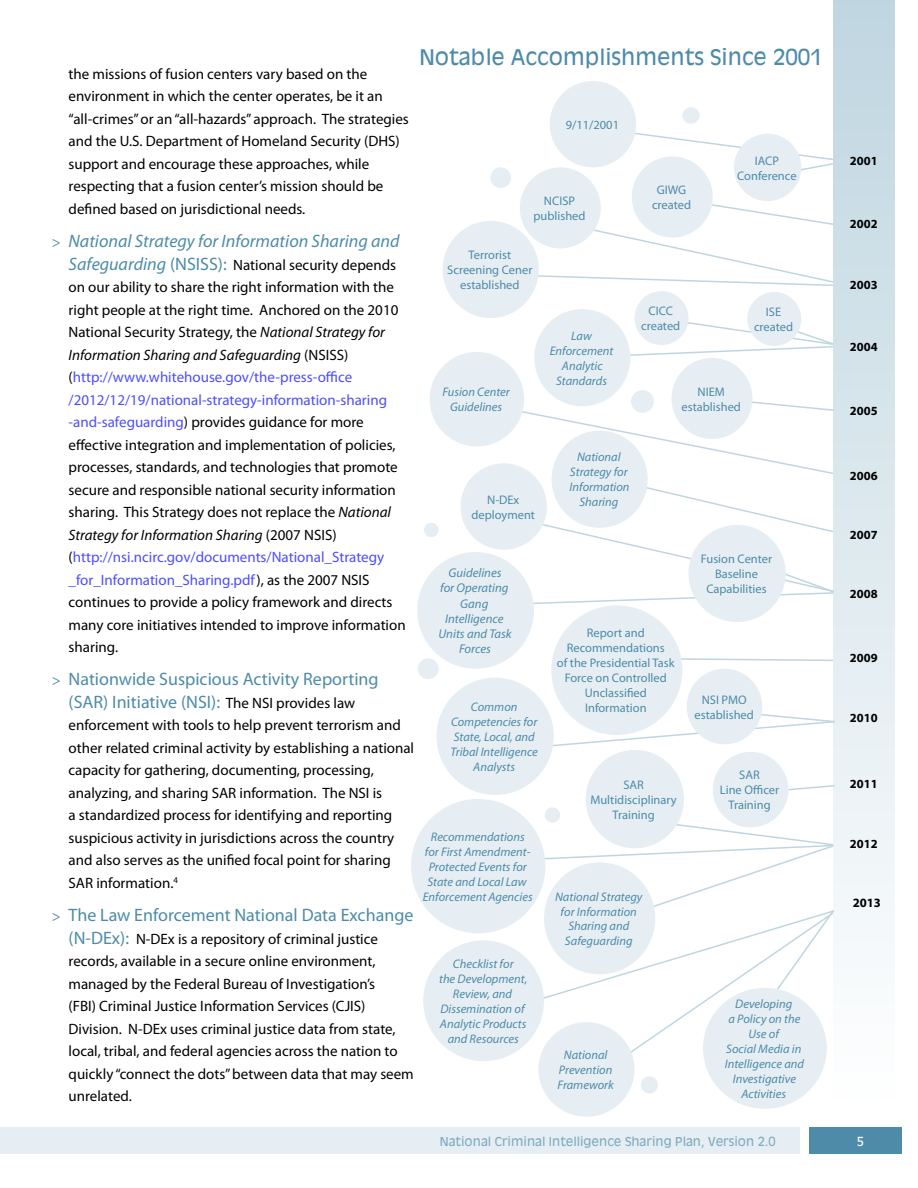
<style>
.page{position:relative;width:918px;height:1188px;background:#fff}
.page>*{position:absolute;margin:0;border:0;box-sizing:border-box;transform-origin:0 0}
.Headline{font:21px "Antique Olive";color:#4d8ba9}
.bullet_new{font:18px/22.5px "Myriad Pro";color:#4d8ba9;text-align:center}
.bullet_new-2{font:italic 18px "Myriad Pro";color:#4d8ba9}
.bullet_new-3{font:15px/22.5px "Myriad Pro";color:#000}
.graph_text{font:italic 12.75px/15.3px "Myriad Pro";color:#4d8ba9;text-align:center}
.date{font:700 12.75px "Myriad Pro";color:#000}
.graph_text-2{font:italic 12.45px/15px "Myriad Pro";color:#4d8ba9;text-align:center}
.graph_text-3{font:12.45px/15px "Myriad Pro";color:#4d8ba9;text-align:center}
.date-2{font:700 12.45px "Myriad Pro";color:#000}
.t1{font:12px "Antique Olive";color:#80acc1}
.t2{font:12px "Antique Olive";color:#fff}
.s1{font-style:normal;font-size:15px}
.s2{font-style:italic;font-size:18px;color:#4d8ba9}
.s3{font-size:18px;color:#4d8ba9}
.s4{font-style:italic}
.s5{color:#4d4dff}
.s6{font-size:15px}
.s7{font-size:15px;color:#000}
</style>
<div class="page">
<div style="left:809px;top:1128px;width:93px;height:26px;background:#4d8ba9"></div>
<div style="left:0;top:1128px;width:799px;height:26px;background:#e6eef3"></div>
<svg style="left:565px;top:131px;width:268px;height:50px"></svg>
<svg style="left:681px;top:658px;width:152px;height:4px"></svg>
<div style="left:833px;top:0;width:61px;height:1117px;background:linear-gradient(to bottom,#bfd6e0,#fff)"></div>
<div style="left:490px;top:167px;width:21px;height:21px;background:#e6eef3;border-radius:50%"></div>
<div style="left:641px;top:1076px;width:17px;height:18px;background:#e6eef3;border-radius:50%"></div>
<div style="left:424px;top:523px;width:15px;height:14px;background:#e6eef3;border-radius:50%"></div>
<div style="left:682px;top:107px;width:18px;height:17px;background:#e6eef3;border-radius:50%"></div>
<div style="left:545px;top:807px;width:15px;height:16px;background:#e6eef3;border-radius:50%"></div>
<div style="left:418px;top:658px;width:21px;height:21px;background:#e6eef3;border-radius:50%"></div>
<div style="left:631px;top:390px;width:23px;height:23px;background:#e6eef3;border-radius:50%"></div>
<svg style="left:520px;top:194px;width:329px;height:93px"></svg>
<svg style="left:615px;top:317px;width:242px;height:42px"></svg>
<div style="left:550px;top:81px;width:86px;height:86px;background:#e6eef3;border-radius:50%"></div>
<div style="left:520px;top:167px;width:81px;height:81px;background:#e6eef3;border-radius:50%"></div>
<div style="left:430px;top:352px;width:94px;height:94px;background:#e6eef3;border-radius:50%"></div>
<svg style="left:477px;top:398px;width:364px;height:209px"></svg>
<div style="left:417px;top:552px;width:117px;height:117px;background:#e6eef3;border-radius:50%"></div>
<div style="left:688px;top:525px;width:98px;height:97px;background:#e6eef3;border-radius:50%"></div>
<div style="left:460px;top:463px;width:87px;height:87px;background:#e6eef3;border-radius:50%"></div>
<svg style="left:553px;top:710px;width:283px;height:43px"></svg>
<svg style="left:788px;top:784px;width:48px;height:7px"></svg>
<div style="left:436px;top:678px;width:118px;height:117px;background:#e6eef3;border-radius:50%"></div>
<svg style="left:467px;top:815px;width:371px;height:267px"></svg>
<div style="left:586px;top:750px;width:98px;height:98px;background:#e6eef3;border-radius:50%"></div>
<div style="left:687px;top:669px;width:75px;height:75px;background:#e6eef3;border-radius:50%"></div>
<div style="left:423px;top:940px;width:121px;height:121px;background:#e6eef3;border-radius:50%"></div>
<div style="left:713px;top:752px;width:75px;height:75px;background:#e6eef3;border-radius:50%"></div>
<div style="left:443px;top:221px;width:96px;height:97px;background:#e6eef3;border-radius:50%"></div>
<div style="left:632px;top:156px;width:81px;height:81px;background:#e6eef3;border-radius:50%"></div>
<div style="left:672px;top:358px;width:81px;height:81px;background:#e6eef3;border-radius:50%"></div>
<div style="left:538px;top:1022px;width:97px;height:95px;background:#e6eef3;border-radius:50%"></div>
<div style="left:534px;top:309px;width:96px;height:97px;background:#e6eef3;border-radius:50%"></div>
<div style="left:635px;top:291px;width:54px;height:54px;background:#e6eef3;border-radius:50%"></div>
<div style="left:552px;top:431px;width:96px;height:97px;background:#e6eef3;border-radius:50%"></div>
<div style="left:411px;top:799px;width:134px;height:134px;background:#e6eef3;border-radius:50%"></div>
<div style="left:544px;top:862px;width:111px;height:112px;background:#e6eef3;border-radius:50%"></div>
<div style="left:703px;top:988px;width:124px;height:121px;background:#e6eef3;border-radius:50%"></div>
<div style="left:551px;top:605px;width:131px;height:130px;background:#e6eef3;border-radius:50%"></div>
<div style="left:747px;top:292px;width:54px;height:54px;background:#e6eef3;border-radius:50%"></div>
<div style="left:734px;top:134px;width:67px;height:67px;background:#e6eef3;border-radius:50%"></div>
<p class="bullet_new-3" style="left:69px;top:62px;width:342px">the missions of fusion centers vary based on the environment in which the center operates, be it an “all-crimes” or an “all-hazards” approach. The strategies and the U.S. Department of Homeland Security (DHS) support and encourage these approaches, while respecting that a fusion center’s mission should be defined based on jurisdictional needs.</p>
<p class="bullet_new-2" style="left:52px;top:230px;width:349px"><span class="s1">&gt;</span> National Strategy for Information Sharing and</p>
<p class="bullet_new-3" style="left:69px;top:253px;width:339px"><span class="s2">Safeguarding</span> <span class="s3">(NSISS):</span> National security depends on our ability to share the right information with the right people at the right time. Anchored on the 2010<br>National Security Strategy, the <span class="s4">National Strategy for Information Sharing and Safeguarding</span> (NSISS) (<span class="s5">http://www.whitehouse.gov/the-press-office /2012/12/19/national-strategy-information-sharing -and-safeguarding</span>) provides guidance for more effective integration and implementation of policies, processes, standards, and technologies that promote secure and responsible national security information sharing. This Strategy does not replace the <span class="s4">National Strategy for Information Sharing</span> (2007 NSIS) (<span class="s5">http://nsi.ncirc.gov/documents/National_Strategy _for_Information_Sharing.pdf</span>), as the 2007 NSIS continues to provide a policy framework and directs many core initiatives intended to improve information sharing.</p>
<p class="bullet_new" style="left:52px;top:668px;width:328px"><span class="s6">&gt;</span> Nationwide Suspicious Activity Reporting (SAR) Initiative (NSI): <span class="s7">The NSI provides law</span></p>
<p class="bullet_new-3" style="left:69px;top:714px;width:347px">enforcement with tools to help prevent terrorism and other related criminal activity by establishing a national capacity for gathering, documenting, processing, analyzing, and sharing SAR information. The NSI is<br>a standardized process for identifying and reporting suspicious activity in jurisdictions across the country and also serves as the unified focal point for sharing SAR information.<sup>4</sup></p>
<p class="bullet_new" style="left:52px;top:904px;width:363px"><span class="s6">&gt;</span> The Law Enforcement National Data Exchange</p>
<p class="bullet_new-3" style="left:69px;top:927px;width:347px"><span class="s3">(N-DEx):</span> N-DEx is a repository of criminal justice records, available in a secure online environment, managed by the Federal Bureau of Investigation’s<br>(FBI) Criminal Justice Information Services (CJIS)<br>Division. N-DEx uses criminal justice data from state, local, tribal, and federal agencies across the nation to quickly “connect the dots” between data that may seem unrelated.</p>
<p class="Headline" style="left:419px;top:43px;width:405px">Notable Accomplishments Since 2001</p>
<p class="graph_text-3" style="left:566px;top:117px;width:55px">9/11/2001</p>
<p class="graph_text-3" style="left:534px;top:193px;width:54px">NCISP published</p>
<p class="graph_text-3" style="left:447px;top:247px;width:87px">Terrorist<br>Screening Cener established</p>
<p class="graph_text-2" style="left:442px;top:385px;width:69px">Fusion Center<br>Guidelines</p>
<p class="graph_text-2" style="left:571px;top:328px;width:22px">Law</p>
<p class="graph_text-2" style="left:550px;top:343px;width:65px">Enforcement<br>Analytic</p>
<p class="graph_text-2" style="left:556px;top:373px;width:52px">Standards</p>
<p class="graph_text-3" style="left:652px;top:182px;width:41px">GIWG created</p>
<p class="graph_text-3" style="left:641px;top:303px;width:41px">CICC created</p>
<p class="graph_text-3" style="left:737px;top:153px;width:61px">IACP<br>Conference</p>
<p class="graph_text-3" style="left:754px;top:304px;width:41px">ISE created</p>
<p class="graph_text-3" style="left:682px;top:384px;width:61px">NIEM established</p>
<p class="graph_text-3" style="left:471px;top:492px;width:65px">N-DEx deployment</p>
<p class="graph_text-2" style="left:570px;top:450px;width:62px">National<br>Strategy for<br>Information<br>Sharing</p>
<p class="graph_text" style="left:438px;top:565px;width:75px">Guidelines<br>for Operating<br>Gang<br>Intelligence<br>Units and Task<br>Forces</p>
<p class="graph_text-2" style="left:450px;top:699px;width:89px">Common<br>Competencies for<br>State, Local, and<br>Tribal Intelligence<br>Analysts</p>
<p class="graph_text-2" style="left:423px;top:829px;width:111px">Recommendations for First Amendment-<br>Protected Events for<br>State and Local Law<br>Enforcement Agencies</p>
<p class="graph_text-2" style="left:439px;top:956px;width:90px">Checklist for<br>the Development,<br>Review, and<br>Dissemination of<br>Analytic Products and Resources</p>
<p class="graph_text-3" style="left:557px;top:626px;width:119px">Report and<br>Recommendations<br>of the Presidential Task<br>Force on Controlled<br>Unclassified<br>Information</p>
<p class="graph_text-3" style="left:590px;top:777px;width:88px">SAR<br>Multidisciplinary<br>Training</p>
<p class="graph_text-2" style="left:555px;top:889px;width:89px">National Strategy for Information<br>Sharing and<br>Safeguarding</p>
<p class="graph_text-2" style="left:558px;top:1047px;width:58px">National<br>Prevention<br>Framework</p>
<p class="graph_text-3" style="left:701px;top:551px;width:73px">Fusion Center<br>Baseline<br>Capabilities</p>
<p class="graph_text-3" style="left:695px;top:692px;width:61px">NSI PMO established</p>
<p class="graph_text-3" style="left:720px;top:768px;width:61px">SAR<br>Line Officer<br>Training</p>
<p class="graph_text-2" style="left:725px;top:996px;width:81px">Developing<br>a Policy on the<br>Use of<br>Social Media in<br>Intelligence and<br>Investigative<br>Activities</p>
<p class="date-2" style="left:850px;top:153px;width:29px">2001</p>
<p class="date-2" style="left:850px;top:215px;width:29px">2002</p>
<p class="date-2" style="left:850px;top:276px;width:29px">2003</p>
<p class="date-2" style="left:850px;top:338px;width:29px">2004</p>
<p class="date-2" style="left:850px;top:403px;width:29px">2005</p>
<p class="date-2" style="left:850px;top:468px;width:29px">2006</p>
<p class="date-2" style="left:850px;top:527px;width:29px">2007</p>
<p class="date-2" style="left:850px;top:585px;width:29px">2008</p>
<p class="date-2" style="left:850px;top:650px;width:29px">2009</p>
<p class="date-2" style="left:850px;top:710px;width:29px">2010</p>
<p class="date-2" style="left:850px;top:776px;width:29px">2011</p>
<p class="date-2" style="left:850px;top:836px;width:29px">2012</p>
<p class="date" style="left:853px;top:894px;width:30px">2013</p>
<p class="t1" style="left:440px;top:1133px;width:337px">National Criminal Intelligence Sharing Plan, Version 2.0</p>
<p class="t2" style="left:857px;top:1133px;width:9px">5</p>
</div>
